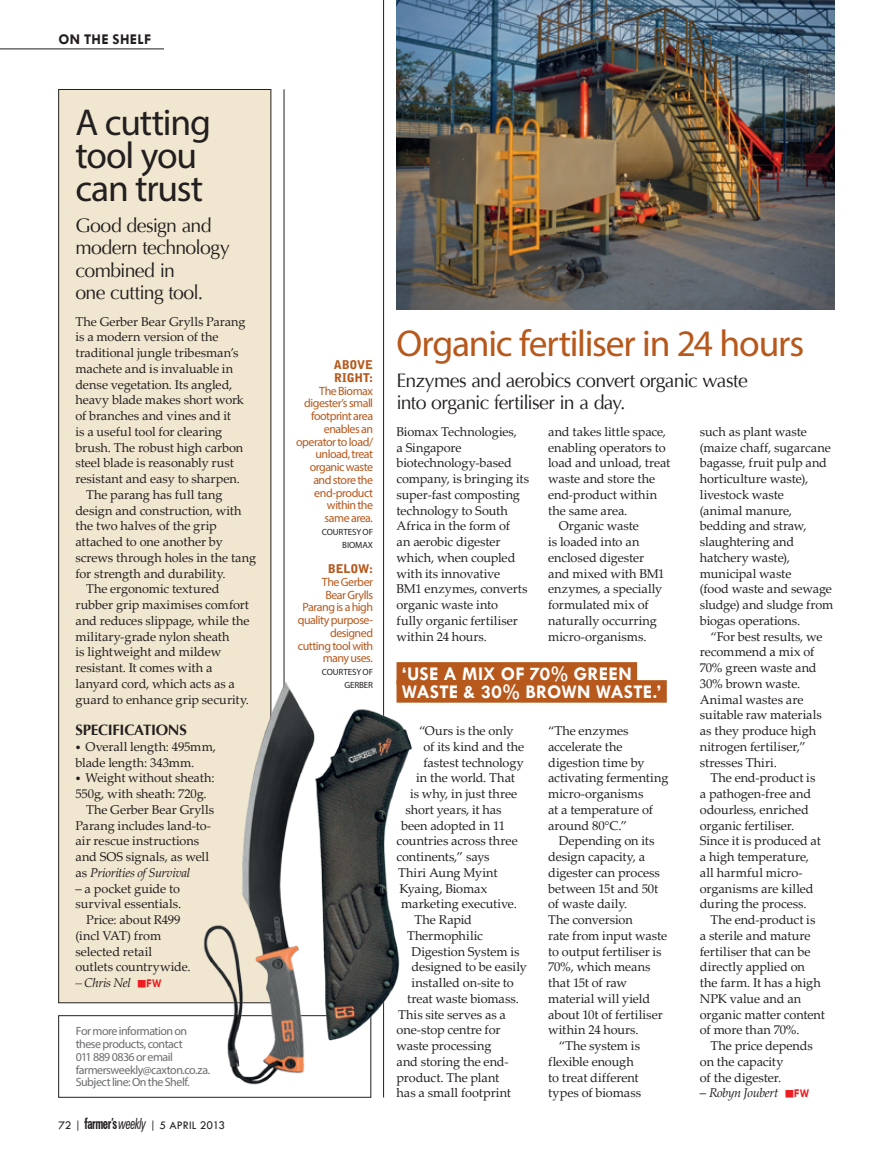
<style>
.page{position:relative;width:893px;height:1161px;background:#fff}
.page>*{position:absolute;margin:0;border:0;box-sizing:border-box;transform-origin:0 0}
.lifestyle_headline{font:37.5px "Myriad Pro";letter-spacing:-.035em;color:#b7581c}
.lifestyle_headline-2{font:37.5px/33px "Myriad Pro";letter-spacing:-.03em;color:#231f20}
.prikkel{font:19.5px/22.5px "Optima";letter-spacing:-.035em;color:#231f20}
.pullquote{font:700 19.5px "Tw Cen";letter-spacing:.005em;color:#fff}
.crosshead{font:700 15px "Optima";letter-spacing:-.015em;color:#231f20}
.t1{font:700 15px "Tw Cen";letter-spacing:.02em;color:#231f20}
.bodycopy{font:12.75px/15.8px "Palatino Linotype";letter-spacing:-.005em;color:#231f20}
.no_indent{font:12.75px/15.8px "Palatino Linotype";letter-spacing:-.01em;color:#231f20}
.bodycopy-2{font:italic 12.75px "Palatino Linotype";letter-spacing:-.03em;color:#231f20}
.no_indent-2{font:12.75px "Palatino Linotype";letter-spacing:.01em;color:#231f20}
.t2{font:12px/12.8px "Myriad Pro";letter-spacing:-.04em;color:#b7581c;text-align:right}
.t3{font:12px/12.8px "Myriad Pro";letter-spacing:-.04em;color:#6c6d70}
.t4{font:12px "Tw Cen";color:#231f20}
.caption_black{font:900 12px/12.8px "Bell Gothic Std";letter-spacing:-.02em;color:#b7581c}
.credit{font:9px/12.8px "Myriad Pro";letter-spacing:-.01em;color:#231f20;text-align:right}
.s1{font-style:italic;font-size:10.5px}
.s2{font-style:italic}
.s3{font-size:34.35px;color:#ee1d23}
.s4{font-family:"Tw Cen";font-weight:700;font-style:normal;font-size:12px;color:#ee1d23}
.s5{font-family:"Zurich BT";font-weight:700;font-stretch:condensed;font-size:15.45px}
.s6{font-family:"Zurich BT";font-style:italic;font-stretch:condensed;font-size:15.45px}
.s7{font-style:normal}
</style>
<div class="page">
<hr style="left:284px;top:89px;width:1px;height:646px;background:#231f20">
<div style="left:58px;top:89px;width:213px;height:914px;background:#f1e6cf;border:1px solid #231f20"></div>
<div style="left:58px;top:1015px;width:313px;height:82px;border:1px solid #231f20"></div>
<hr style="left:0;top:49px;width:164px;height:1px;background:#231f20">
<hr style="left:383px;top:0;width:1px;height:755px;background:#231f20">
<div style="left:396px;top:662px;width:241px;height:23px;background:#b7581c"></div>
<div style="left:396px;top:680px;width:271px;height:23px;background:#b7581c"></div>
<img style="left:396px;top:0;width:438px;height:310px">
<img style="left:184px;top:626px;width:251px;height:472px">
<p class="t1" style="left:58px;top:31px;width:94px">ON THE SHELF</p>
<p class="lifestyle_headline-2" style="left:75px;top:105px;width:137px">A cutting tool you can trust</p>
<p class="prikkel" style="left:75px;top:214px;width:156px">Good design and modern technology combined in<br>one cutting tool.</p>
<p class="no_indent" style="left:75px;top:313px;width:172px">The Gerber Bear Grylls Parang is a modern version of the traditional jungle tribesman’s machete and is invaluable in dense vegetation. Its angled, heavy blade makes short work of branches and vines and it<br>is a useful tool for clearing brush. The robust high carbon steel blade is reasonably rust resistant and easy to sharpen.</p>
<p class="bodycopy" style="left:75px;top:486px;width:182px;text-indent:11px">The parang has full tang design and construction, with the two halves of the grip attached to one another by screws through holes in the tang for strength and durability.</p>
<p class="bodycopy" style="left:75px;top:581px;width:176px;text-indent:11px">The ergonomic textured rubber grip maximises comfort and reduces slippage, while the military-grade nylon sheath<br>is lightweight and mildew resistant. It comes with a lanyard cord, which acts as a guard to enhance grip security.</p>
<p class="crosshead" style="left:75px;top:721px;width:113px">SPECIFICATIONS</p>
<p class="no_indent" style="left:75px;top:738px;width:142px"><span class="s1">•</span> Overall length: 495mm, blade length: 343mm.</p>
<p class="no_indent" style="left:75px;top:770px;width:141px"><span class="s1">•</span> Weight without sheath:<br>550g, with sheath: 720g.</p>
<p class="bodycopy" style="left:75px;top:801px;width:140px;text-indent:11px">The Gerber Bear Grylls<br>Parang includes land-to&shy;air rescue instructions and SOS signals, as well as <span class="s2">Priorities of Survival</span></p>
<p class="bodycopy" style="left:75px;top:880px;width:107px">– a pocket guide to survival essentials.</p>
<p class="bodycopy" style="left:75px;top:911px;width:117px;text-indent:11px">Price: about R499 (incl VAT) from selected retail outlets countrywide.</p>
<p class="bodycopy-2" style="left:75px;top:974px;width:88px">– Chris Nel <span class="s3">▪</span><span class="s4">FW</span></p>
<p class="t3" style="left:76px;top:1025px;width:136px">For more information on these products, contact<br>011 889 0836 or email farmersweekly@caxton.co.za.<br>Subject line: On the Shelf.</p>
<p class="t4" style="left:58px;top:1118px;width:168px">72 | <span class="s5">farmer’s</span><span class="s6">weekly</span> | 5 APRIL 2013</p>
<p class="caption_black" style="left:334px;top:359px;width:41px">ABOVE<br>RIGHT:</p>
<p class="t2" style="left:296px;top:384px;width:79px">The Biomax digester’s small footprint area enables an operator to load/ unload, treat organic waste and store the end-product within the<br>same area.</p>
<p class="credit" style="left:322px;top:525px;width:53px">COURTESY OF<br>BIOMAX</p>
<p class="caption_black" style="left:328px;top:563px;width:47px">BELOW:</p>
<p class="t2" style="left:298px;top:575px;width:77px">The Gerber<br>Bear Grylls<br>Parang is a high quality purpose&shy;designed cutting tool with many uses.</p>
<p class="credit" style="left:322px;top:666px;width:53px">COURTESY OF<br>GERBER</p>
<p class="lifestyle_headline" style="left:396px;top:321px;width:409px">Organic fertiliser in 24 hours</p>
<p class="prikkel" style="left:396px;top:369px;width:353px">Enzymes and aerobics convert organic waste into organic fertiliser in a day.</p>
<p class="no_indent" style="left:396px;top:423px;width:134px">Biomax Technologies,<br>a Singapore biotechnology-based company, is bringing its super-fast composting technology to South<br>Africa in the form of<br>an aerobic digester which, when coupled with its innovative<br>BM1 enzymes, converts organic waste into<br>fully organic fertiliser within 24 hours.</p>
<p class="bodycopy" style="left:548px;top:423px;width:124px">and takes little space, enabling operators to load and unload, treat waste and store the end-product within the same area.</p>
<p class="bodycopy" style="left:548px;top:518px;width:118px;text-indent:11px">Organic waste<br>is loaded into an enclosed digester and mixed with BM1 enzymes, a specially formulated mix of naturally occurring micro-organisms.</p>
<p class="pullquote" style="left:402px;top:662px;width:232px">‘USE A MIX OF 70% GREEN</p>
<p class="pullquote" style="left:402px;top:680px;width:261px">WASTE &amp; 30% BROWN WASTE.’</p>
<p class="no_indent" style="left:419px;top:722px;width:96px">“Ours is the only</p>
<p class="no_indent" style="left:423px;top:738px;width:102px">of its kind and the</p>
<p class="no_indent" style="left:423px;top:754px;width:102px">fastest technology</p>
<p class="no_indent" style="left:416px;top:770px;width:100px">in the world. That</p>
<p class="no_indent" style="left:410px;top:785px;width:109px">is why, in just three</p>
<p class="no_indent" style="left:405px;top:801px;width:98px">short years, it has</p>
<p class="no_indent" style="left:401px;top:817px;width:106px">been adopted in 11</p>
<p class="no_indent" style="left:396px;top:833px;width:123px">countries across three</p>
<p class="no_indent" style="left:396px;top:848px;width:95px">continents,” says</p>
<p class="no_indent-2" style="left:398px;top:863px;width:101px">Thiri Aung Myint</p>
<p class="no_indent" style="left:399px;top:880px;width:89px">Kyaing, Biomax</p>
<p class="no_indent" style="left:401px;top:896px;width:117px">marketing executive.</p>
<p class="bodycopy" style="left:415px;top:911px;width:59px">The Rapid</p>
<p class="bodycopy" style="left:407px;top:927px;width:77px">Thermophilic</p>
<p class="bodycopy" style="left:411px;top:943px;width:110px">Digestion System is</p>
<p class="bodycopy" style="left:411px;top:959px;width:117px">designed to be easily</p>
<p class="bodycopy" style="left:411px;top:974px;width:104px">installed on-site to</p>
<p class="bodycopy" style="left:407px;top:990px;width:113px">treat waste biomass.</p>
<p class="bodycopy" style="left:398px;top:1006px;width:109px">This site serves as a</p>
<p class="bodycopy" style="left:396px;top:1022px;width:105px">one-stop centre for</p>
<p class="bodycopy" style="left:396px;top:1037px;width:96px">waste processing</p>
<p class="bodycopy" style="left:396px;top:1053px;width:114px">and storing the end-</p>
<p class="bodycopy" style="left:396px;top:1069px;width:104px">product. The plant</p>
<p class="bodycopy" style="left:396px;top:1085px;width:116px">has a small footprint</p>
<p class="no_indent" style="left:548px;top:722px;width:122px">“The enzymes accelerate the digestion time by activating fermenting micro-organisms<br>at a temperature of around 80°C.”</p>
<p class="bodycopy" style="left:548px;top:833px;width:113px;text-indent:11px">Depending on its design capacity, a digester can process between 15t and 50t of waste daily.</p>
<p class="no_indent" style="left:548px;top:911px;width:121px">The conversion<br>rate from input waste to output fertiliser is<br>70%, which means that 15t of raw material will yield about 10t of fertiliser within 24 hours.</p>
<p class="bodycopy" style="left:548px;top:1037px;width:94px;text-indent:11px">“The system is flexible enough to treat different types of biomass</p>
<p class="bodycopy" style="left:700px;top:423px;width:135px">such as plant waste (maize chaff, sugarcane bagasse, fruit pulp and horticulture waste), livestock waste<br>(animal manure, bedding and straw, slaughtering and hatchery waste), municipal waste<br>(food waste and sewage sludge) and sludge from biogas operations.</p>
<p class="bodycopy" style="left:700px;top:628px;width:124px;text-indent:11px">“For best results, we recommend a mix of<br>70% green waste and<br>30% brown waste.<br>Animal wastes are suitable raw materials as they produce high nitrogen fertiliser,” stresses Thiri.</p>
<p class="bodycopy" style="left:700px;top:770px;width:122px;text-indent:11px">The end-product is a pathogen-free and odourless, enriched organic fertiliser.<br>Since it is produced at a high temperature, all harmful micro&shy;organisms are killed during the process.</p>
<p class="bodycopy" style="left:700px;top:911px;width:127px;text-indent:11px">The end-product is a sterile and mature fertiliser that can be directly applied on the farm. It has a high<br>NPK value and an organic matter content of more than 70%.</p>
<p class="bodycopy" style="left:700px;top:1037px;width:115px;text-indent:11px">The price depends on the capacity<br>of the digester.</p>
<p class="bodycopy-2" style="left:700px;top:1084px;width:111px"><span class="s7">–</span> Robyn Joubert <span class="s3">▪</span><span class="s4">FW</span></p>
</div>
